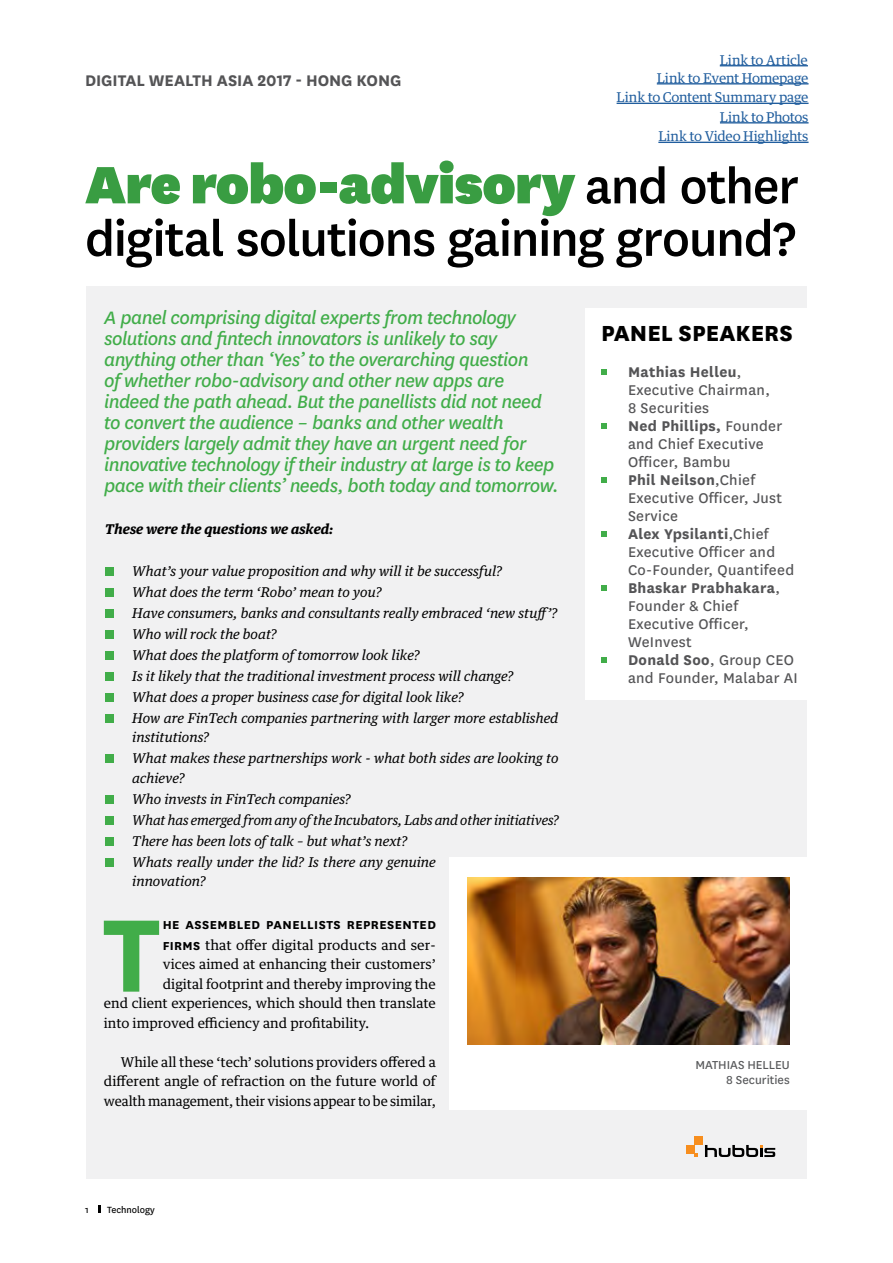
<style>
.page{position:relative;width:893px;height:1263px;background:#fff}
.page>*{position:absolute;margin:0;border:0;box-sizing:border-box;transform-origin:0 0}
.t1{font:700 120.45px "National";color:#41ad49}
.t2{font:900 61.5px "National";letter-spacing:-.015em;color:#399d42}
.t3{font:500 55.5px "National";letter-spacing:-.02em;color:#000}
.t4{font:800 25.5px "National";color:#000}
.t5{font:italic 21px/21px "National";letter-spacing:-.03em;color:#41ad49}
.t6{font:700 18px "National";letter-spacing:-.005em;color:#545456}
.t7{font:16.5px/18px "National";letter-spacing:.02em;color:#545456}
.t8{font:italic 13.5px/21px "Guardian Text Egyp";color:#000}
.t9{font:13.5px/19.5px "Guardian Text Egyp";color:#000;text-align:justify}
.t10{font:13.5px/19.5px "Guardian Text Egyp";letter-spacing:-.015em;color:#215e9e;text-align:right}
.t11{font:700 13.5px "National";letter-spacing:.035em;color:#000}
.t12{font:italic 700 13.5px "Guardian Text Egyp";color:#000}
.t13{font:13.5px/15px "National";color:#58595b;text-align:right}
.t14{font:10.5px "National";color:#000}
.s1{font-weight:500;font-size:55.5px;color:#000}
.s2{font-family:"National";font-weight:700}
.s3{font-weight:700}
</style>
<div class="page">
<svg style="left:98px;top:1205px;width:2px;height:8px"></svg>
<div style="left:86px;top:287px;width:721px;height:892px;background:#f1f1f2"></div>
<div style="left:585px;top:308px;width:223px;height:391px;background:#fff"></div>
<svg style="left:601px;top:369px;width:6px;height:6px"></svg>
<svg style="left:601px;top:423px;width:6px;height:6px"></svg>
<svg style="left:601px;top:477px;width:6px;height:6px"></svg>
<svg style="left:601px;top:531px;width:6px;height:6px"></svg>
<svg style="left:601px;top:585px;width:6px;height:6px"></svg>
<svg style="left:601px;top:657px;width:6px;height:6px"></svg>
<div style="left:449px;top:857px;width:358px;height:202px;background:#fff"></div>
<img style="left:467px;top:877px;width:323px;height:167px">
<div style="left:449px;top:1058px;width:358px;height:52px;background:#fff"></div>
<svg style="left:705px;top:1145px;width:70px;height:12px"></svg>
<div style="left:694px;top:1137px;width:9px;height:8px;background:#f78e1e"></div>
<div style="left:686px;top:1145px;width:8px;height:8px;background:#f78e1e"></div>
<svg style="left:694px;top:1153px;width:4px;height:4px"></svg>
<div style="left:105px;top:567px;width:9px;height:9px;background:#41ad49"></div>
<div style="left:105px;top:588px;width:9px;height:9px;background:#41ad49"></div>
<div style="left:105px;top:609px;width:9px;height:9px;background:#41ad49"></div>
<div style="left:105px;top:630px;width:9px;height:9px;background:#41ad49"></div>
<div style="left:105px;top:651px;width:9px;height:9px;background:#41ad49"></div>
<div style="left:105px;top:672px;width:9px;height:9px;background:#41ad49"></div>
<div style="left:105px;top:693px;width:9px;height:9px;background:#41ad49"></div>
<div style="left:105px;top:714px;width:9px;height:9px;background:#41ad49"></div>
<div style="left:105px;top:755px;width:9px;height:8px;background:#41ad49"></div>
<div style="left:105px;top:795px;width:9px;height:9px;background:#41ad49"></div>
<div style="left:105px;top:816px;width:9px;height:9px;background:#41ad49"></div>
<div style="left:105px;top:837px;width:9px;height:9px;background:#41ad49"></div>
<div style="left:105px;top:858px;width:9px;height:9px;background:#41ad49"></div>
<hr style="left:720px;top:65px;width:88px;height:1px;background:#215e9e">
<hr style="left:657px;top:83px;width:152px;height:2px;background:#215e9e">
<hr style="left:617px;top:103px;width:191px;height:1px;background:#215e9e">
<hr style="left:720px;top:122px;width:89px;height:2px;background:#215e9e">
<hr style="left:658px;top:142px;width:150px;height:1px;background:#215e9e">
<h3 class="t6" style="left:85px;top:67px;width:318px">DIGITAL WEALTH ASIA 2017 - HONG KONG</h3>
<p class="t10" style="left:657px;top:50px;width:153px;line-height:18px">Link to Article<br>Link to Event Homepage</p>
<p class="t10" style="left:617px;top:86px;width:193px">Link to Content Summary page<br>Link to Photos<br>Link to Video Highlights</p>
<h2 class="t2" style="left:85px;top:142px;width:715px">Are robo-advisory <span class="s1">and other</span></h2>
<h3 class="t3" style="left:85px;top:201px;width:712px">digital solutions gaining ground?</h3>
<p class="t5" style="left:104px;top:306px;width:456px">A panel comprising digital experts from technology solutions and fintech innovators is unlikely to say anything other than ‘Yes’ to the overarching question<br>of whether robo-advisory and other new apps are indeed the path ahead. But the panellists did not need to convert the audience – banks and other wealth providers largely admit they have an urgent need for innovative technology if their industry at large is to keep pace with their clients’ needs, both today and tomorrow.</p>
<p class="t12" style="left:105px;top:517px;width:230px">These were the questions we asked:</p>
<p class="t8" style="left:132px;top:559px;width:428px">What’s your value proposition and why will it be successful?<br>What does the term ‘Robo’ mean to you?<br>Have consumers, banks and consultants really embraced ‘new stuff’?<br>Who will rock the boat?<br>What does the platform of tomorrow look like?<br>Is it likely that the traditional investment process will change?<br>What does a proper business case for digital look like?<br>How are FinTech companies partnering with larger more established</p>
<p class="t8" style="left:132px;top:725px;width:428px">institutions?<br>What makes these partnerships work - what both sides are looking to</p>
<p class="t8" style="left:132px;top:766px;width:428px">achieve?<br>Who invests in FinTech companies?<br>What has emerged from any of the Incubators, Labs and other initiatives?<br>There has been lots of talk – but what’s next?<br>Whats really under the lid? Is there any genuine</p>
<p class="t8" style="left:132px;top:869px;width:75px">innovation?</p>
<h1 class="t1" style="left:103px;top:869px;width:59px">T</h1>
<p class="t11" style="left:163px;top:915px;width:275px">HE ASSEMBLED PANELLISTS REPRESENTED</p>
<p class="t9" style="left:163px;top:934px;width:275px"><span class="s2">FIRMS</span> that offer digital products and ser-</p>
<p class="t9" style="left:163px;top:953px;width:275px">vices aimed at enhancing their customers’</p>
<p class="t9" style="left:163px;top:973px;width:275px">digital footprint and thereby improving the</p>
<p class="t9" style="left:104px;top:992px;width:334px">end client experiences, which should then translate</p>
<p class="t9" style="left:104px;top:1012px;width:267px">into improved efficiency and profitability.</p>
<p class="t9" style="left:104px;top:1051px;width:334px;text-indent:17px">While all these ‘tech’ solutions providers offered a different angle of refraction on the future world of wealth management, their visions appear to be similar,</p>
<p class="t14" style="left:85px;top:1202px;width:5px">1</p>
<p class="t14" style="left:107px;top:1202px;width:49px">Technology</p>
<h3 class="t4" style="left:601px;top:314px;width:193px">PANEL SPEAKERS</h3>
<p class="t7" style="left:628px;top:362px;width:171px"><span class="s3">Mathias Helleu</span>,<br>Executive Chairman,<br>8 Securities<br><span class="s3">Ned Phillips,</span> Founder and Chief Executive<br>Officer, Bambu<br><span class="s3">Phil Neilson</span>,Chief<br>Executive Officer, Just<br>Service<br><span class="s3">Alex Ypsilanti</span>,Chief<br>Executive Officer and<br>Co-Founder, Quantifeed<br><span class="s3">Bhaskar Prabhakara</span>,<br>Founder &amp; Chief<br>Executive Officer,<br>WeInvest<br><span class="s3">Donald Soo</span>, Group CEO and Founder, Malabar AI</p>
<p class="t13" style="left:695px;top:1056px;width:96px">MATHIAS HELLEU<br>8 Securities</p>
</div>
